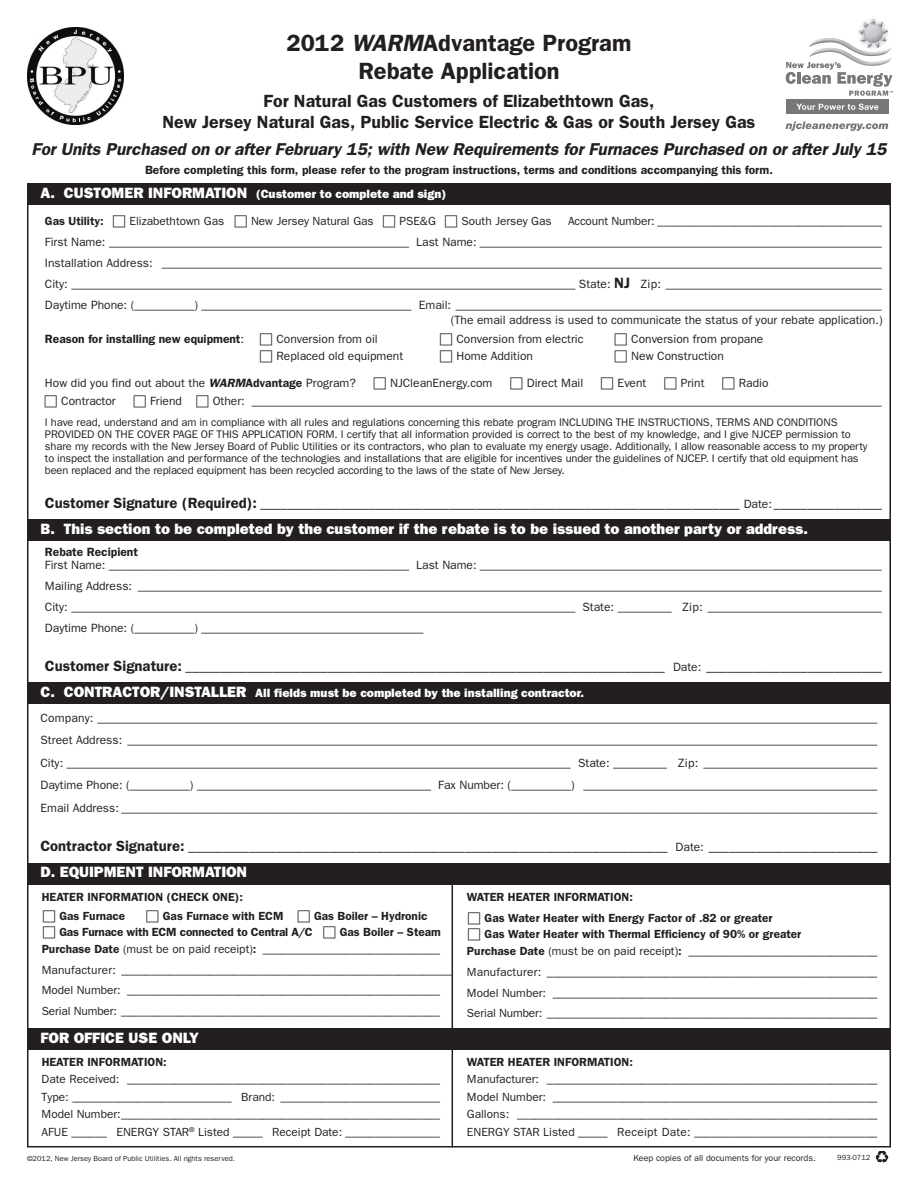
<style>
.page{position:relative;width:918px;height:1188px;background:#fff}
.page>*{position:absolute;margin:0;border:0;box-sizing:border-box;transform-origin:0 0}
.t1{font:600 23.55px/28px "Franklin Gothic";color:#231f20;text-align:center}
.t2{font:600 17.7px/20.7px "Franklin Gothic";color:#231f20;text-align:center}
.t3{font:italic 600 17.25px "Franklin Gothic";letter-spacing:-.005em;color:#231f20}
.t4{font:800 15px "Franklin Gothic";color:#fff}
.t5{font:13.5px "Franklin Gothic";color:#231f20}
.t6{font:12px/21px "Franklin Gothic";color:#231f20;text-align:justify}
.t7{font:600 12px "Franklin Gothic";color:#231f20}
.t8{font:800 12px "Franklin Gothic";color:#fff}
.t9{font:11.85px/17.4px "Franklin Gothic";color:#231f20;text-align:justify}
.t10{font:600 11.85px/18.6px "Franklin Gothic";color:#231f20}
.t11{font:11.1px/12px "Franklin Gothic";letter-spacing:-.01em;color:#231f20}
.t12{font:8.85px "Franklin Gothic";color:#231f20}
.t13{font:7.5px "Franklin Gothic";color:#231f20}
.s1{font-style:italic}
.s2{font-size:15px}
.s3{font-weight:600;font-size:15px}
.s4{font-weight:400}
.s5{font-weight:600;font-style:italic}
.s6{font-weight:600}
.s7{font-weight:600;font-size:14.85px}
.s8{font-size:12px}
</style>
<div class="page">
<div style="left:27px;top:184px;width:864px;height:21px;background:#231f20"></div>
<div style="left:27px;top:519px;width:864px;height:22px;background:#231f20"></div>
<div style="left:27px;top:682px;width:864px;height:22px;background:#231f20"></div>
<img style="left:27px;top:28px;width:97px;height:97px">
<svg style="left:876px;top:1151px;width:12px;height:12px"></svg>
<div style="left:27px;top:863px;width:864px;height:21px;background:#231f20"></div>
<div style="left:27px;top:1028px;width:864px;height:21px;background:#231f20"></div>
<hr style="left:452px;top:874px;width:1px;height:273px;background:#231f20">
<img style="left:809px;top:18px;width:83px;height:44px">
<div style="left:786px;top:100px;width:103px;height:14px;background:#797877"></div>
<svg style="left:796px;top:104px;width:82px;height:6px"></svg>
<svg style="left:786px;top:121px;width:102px;height:10px"></svg>
<svg style="left:786px;top:62px;width:107px;height:34px"></svg>
<h1 class="t1" style="left:287px;top:28px;width:346px">2012 <span class="s1">WARM</span>Advantage Program<br>Rebate Application</h1>
<h2 class="t2" style="left:163px;top:90px;width:594px">For Natural Gas Customers of Elizabethtown Gas,<br>New Jersey Natural Gas, Public Service Electric &amp; Gas or South Jersey Gas</h2>
<h3 class="t3" style="left:32px;top:139px;width:856px">For Units Purchased on or after February 15; with New Requirements for Furnaces Purchased on or after July 15</h3>
<p class="t7" style="left:145px;top:163px;width:629px">Before completing this form, please refer to the program instructions, terms and conditions accompanying this form.</p>
<p class="t8" style="left:40px;top:187px;width:407px"><span class="s2">A. CUSTOMER INFORMATION</span> (Customer to complete and sign)</p>
<p class="t10" style="left:45px;top:211px;width:60px">Gas Utility:</p>
<p class="t9" style="left:130px;top:212px;width:96px">Elizabethtown Gas</p>
<p class="t9" style="left:251px;top:212px;width:124px">New Jersey Natural Gas</p>
<p class="t9" style="left:399px;top:212px;width:38px">PSE&amp;G</p>
<p class="t9" style="left:462px;top:212px;width:91px">South Jersey Gas</p>
<p class="t9" style="left:568px;top:212px;width:315px">Account Number: ______________________________________</p>
<p class="t6" style="left:45px;top:231px;width:839px">First Name: __________________________________________________ Last Name: ___________________________________________________________________ Installation Address: ________________________________________________________________________________________________________________________ City: ____________________________________________________________________________________ State: <span class="s3">NJ</span> Zip: ____________________________________ Daytime Phone: (__________) ___________________________________ Email: _______________________________________________________________________</p>
<p class="t6" style="left:451px;top:309px;width:433px">(The email address is used to communicate the status of your rebate application.)</p>
<p class="t7" style="left:45px;top:332px;width:201px">Reason for installing new equipment<span class="s4">:</span></p>
<p class="t6" style="left:276px;top:329px;width:103px">Conversion from oil</p>
<p class="t6" style="left:456px;top:329px;width:129px">Conversion from electric</p>
<p class="t6" style="left:631px;top:329px;width:133px">Conversion from propane</p>
<p class="t6" style="left:276px;top:345px;width:128px">Replaced old equipment</p>
<p class="t6" style="left:456px;top:345px;width:78px">Home Addition</p>
<p class="t6" style="left:631px;top:345px;width:94px">New Construction</p>
<p class="t6" style="left:45px;top:372px;width:312px">How did you find out about the <span class="s5">WARM</span><span class="s6">Advantage</span> Program?</p>
<p class="t6" style="left:390px;top:372px;width:104px">NJCleanEnergy.com</p>
<p class="t6" style="left:527px;top:372px;width:58px">Direct Mail</p>
<p class="t6" style="left:618px;top:372px;width:30px">Event</p>
<p class="t6" style="left:681px;top:372px;width:25px">Print</p>
<p class="t6" style="left:739px;top:372px;width:31px">Radio</p>
<p class="t6" style="left:61px;top:390px;width:56px">Contractor</p>
<p class="t6" style="left:150px;top:390px;width:33px">Friend</p>
<p class="t6" style="left:213px;top:390px;width:671px">Other: _________________________________________________________________________________________________________</p>
<p class="t11" style="left:45px;top:416px;width:824px">I have read, understand and am in compliance with all rules and regulations concerning this rebate program INCLUDING THE INSTRUCTIONS, TERMS AND CONDITIONS PROVIDED ON THE COVER PAGE OF THIS APPLICATION FORM. I certify that all information provided is correct to the best of my knowledge, and I give NJCEP permission to share my records with the New Jersey Board of Public Utilities or its contractors, who plan to evaluate my energy usage. Additionally, I allow reasonable access to my property to inspect the installation and performance of the technologies and installations that are eligible for incentives under the guidelines of NJCEP. I certify that old equipment has been replaced and the replaced equipment has been recycled according to the laws of the state of New Jersey.</p>
<p class="t5" style="left:45px;top:496px;width:838px"><span class="s7">Customer Signature (Required):</span> _______________________________________________________________________ <span class="s8">Date:</span> ________________</p>
<p class="t7" style="left:45px;top:545px;width:94px">Rebate Recipient</p>
<p class="t6" style="left:45px;top:555px;width:839px">First Name: __________________________________________________ Last Name: ___________________________________________________________________ Mailing Address: ____________________________________________________________________________________________________________________________ City: ____________________________________________________________________________________ State: ________<span class="s6">_</span> Zip: _____________________________ Daytime Phone: (__________) _____________________________________</p>
<p class="t5" style="left:45px;top:659px;width:839px"><span class="s7">Customer Signature:</span> _______________________________________________________________________ <span class="s8">Date:</span> __________________________</p>
<p class="t6" style="left:40px;top:706px;width:839px;line-height:22.5px">Company: __________________________________________________________________________________________________________________________________ Street Address: _____________________________________________________________________________________________________________________________ City: ____________________________________________________________________________________ State: ________<span class="s6">_</span> Zip: _____________________________ Daytime Phone: (__________) _______________________________________ Fax Number: (__________) _________________________________________________ Email Address: ______________________________________________________________________________________________________________________________</p>
<p class="t5" style="left:40px;top:838px;width:838px"><span class="s7">Contractor Signature:</span> _______________________________________________________________________ <span class="s8">Date:</span> _________________________</p>
<p class="t4" style="left:40px;top:520px;width:769px">B. This section to be completed by the customer if the rebate is to be issued to another party or address.</p>
<p class="t8" style="left:40px;top:686px;width:545px"><span class="s2">C. CONTRACTOR/INSTALLER</span> All fields must be completed by the installing contractor.</p>
<p class="t4" style="left:40px;top:864px;width:208px">D. EQUIPMENT INFORMATION</p>
<p class="t10" style="left:59px;top:888px;width:185px;text-indent:-18px">HEATER INFORMATION (CHECK ONE):<br>Gas Furnace</p>
<p class="t10" style="left:163px;top:906px;width:122px">Gas Furnace with ECM</p>
<p class="t10" style="left:314px;top:906px;width:115px">Gas Boiler – Hydronic</p>
<p class="t10" style="left:59px;top:923px;width:255px">Gas Furnace with ECM connected to Central A/C</p>
<p class="t9" style="left:42px;top:924px;width:401px;line-height:16.5px;text-align:right"><span class="s6">Gas Boiler – Steam<br>Purchase Date</span> (must be on paid receipt)<span class="s6">:</span> ______________________________</p>
<p class="t9" style="left:42px;top:959px;width:412px;line-height:20.9px;text-align:left">Manufacturer: ________________________________________________________<br>Model Number: _____________________________________________________<br>Serial Number: ______________________________________________________</p>
<p class="t4" style="left:40px;top:1029px;width:160px">FOR OFFICE USE ONLY</p>
<p class="t10" style="left:42px;top:1052px;width:127px">HEATER INFORMATION:</p>
<p class="t9" style="left:42px;top:1070px;width:400px">Date Received: _____________________________________________________ Type: ___________________________ Brand: ___________________________ Model Number:______________________________________________________ AFUE ______ ENERGY STAR<sup>®</sup> Listed _____ Receipt Date: ________________</p>
<p class="t10" style="left:485px;top:887px;width:289px;line-height:20.9px;text-indent:-18px">WATER HEATER INFORMATION:<br>Gas Water Heater with Energy Factor of .82 or greater</p>
<p class="t10" style="left:467px;top:926px;width:412px;line-height:16.5px;text-indent:18px">Gas Water Heater with Thermal Efficiency of 90% or greater<br>Purchase Date <span class="s4">(must be on paid receipt)</span>: <span class="s4">________________________________</span></p>
<p class="t9" style="left:467px;top:961px;width:412px;line-height:20.9px">Manufacturer: ________________________________________________________ Model Number: _______________________________________________________ Serial Number: ________________________________________________________</p>
<p class="t10" style="left:467px;top:1052px;width:167px">WATER HEATER INFORMATION:</p>
<p class="t9" style="left:467px;top:1070px;width:412px">Manufacturer: ________________________________________________________ Model Number: _______________________________________________________ Gallons: _____________________________________________________________ ENERGY STAR Listed _____ Receipt Date: _______________________________</p>
<p class="t13" style="left:27px;top:1154px;width:210px">©2012, New Jersey Board of Public Utilities. All rights reserved.</p>
<p class="t12" style="left:633px;top:1153px;width:184px">Keep copies of all documents for your records.</p>
<p class="t13" style="left:837px;top:1153px;width:35px">993-0712</p>
</div>
